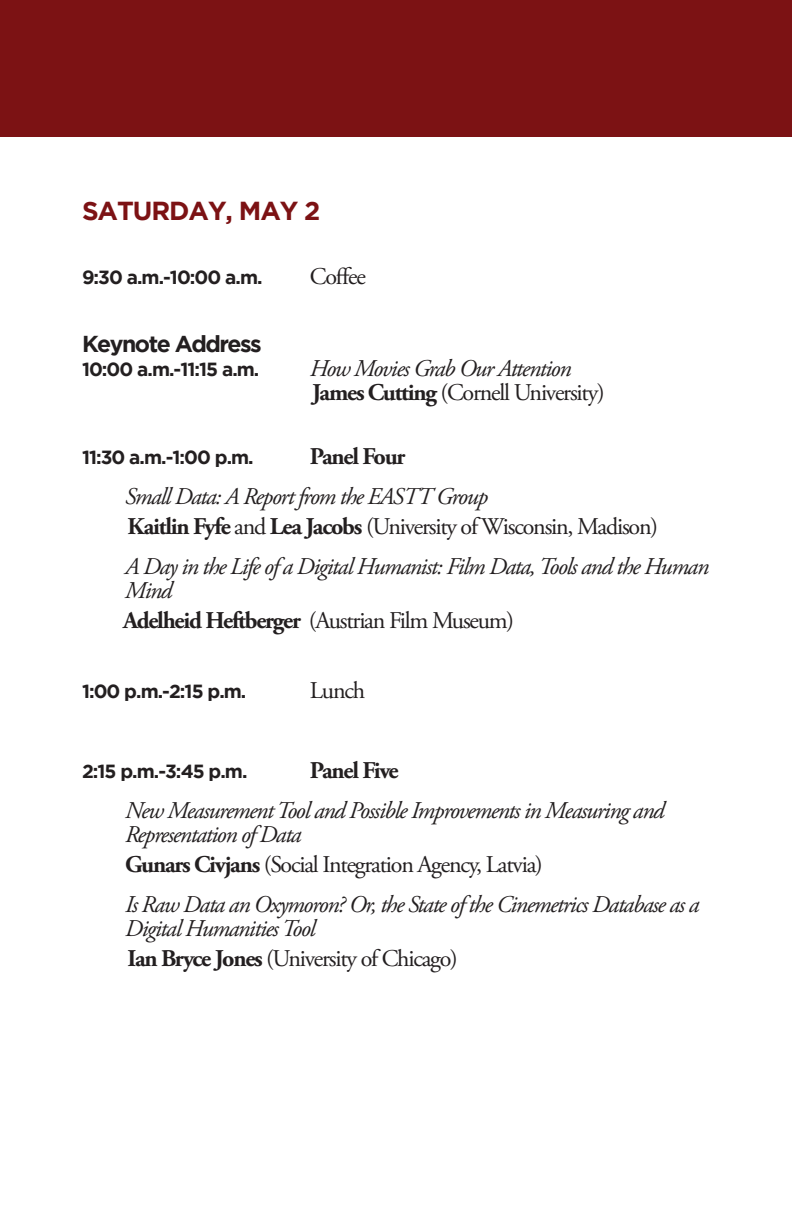
<style>
.page{position:relative;width:792px;height:1224px;background:#fff}
.page>*{position:absolute;margin:0;border:0;box-sizing:border-box;transform-origin:0 0}
.t1{font:700 26px "Gotham";letter-spacing:-.04em;color:#7c1214}
.t2{font:italic 24px "Adobe Garamond Pro";letter-spacing:-.05em;color:#231f20}
.t3{font:24px "Adobe Garamond Pro";letter-spacing:-.05em;color:#231f20}
.t4{font:700 24px "Adobe Garamond Pro";letter-spacing:-.05em;color:#231f20}
.t5{font:700 23px "Gotham";letter-spacing:-.065em;color:#231f20}
.t6{font:700 19px "Gotham";letter-spacing:-.05em;color:#231f20}
.s1{font-weight:700}
</style>
<div class="page">
<div style="left:0;top:0;width:792px;height:136px;background:#7c1214"></div>
<p class="t1" style="left:82px;top:195px;width:240px">SATURDAY, MAY 2</p>
<p class="t6" style="left:82px;top:266px;width:182px">9:30 a.m.-10:00 a.m.</p>
<p class="t3" style="left:310px;top:262px;width:57px">Coffee</p>
<p class="t5" style="left:82px;top:330px;width:181px">Keynote Address</p>
<p class="t6" style="left:82px;top:358px;width:179px">10:00 a.m.-11:15 a.m.</p>
<p class="t2" style="left:310px;top:354px;width:263px">How Movies Grab Our Attention</p>
<p class="t3" style="left:312px;top:378px;width:294px"><span class="s1">James Cutting</span> (Cornell University)</p>
<p class="t6" style="left:82px;top:446px;width:173px">11:30 a.m.-1:00 p.m.</p>
<p class="t4" style="left:310px;top:442px;width:97px">Panel Four</p>
<p class="t2" style="left:125px;top:482px;width:365px">Small Data: A Report from the EASTT Group</p>
<p class="t3" style="left:128px;top:512px;width:532px"><span class="s1">Kaitlin Fyfe</span> and <span class="s1">Lea Jacobs</span> (University of Wisconsin, Madison)</p>
<p class="t2" style="left:125px;top:552px;width:585px">A Day in the Life of a Digital Humanist: Film Data, Tools and the Human</p>
<p class="t2" style="left:125px;top:576px;width:49px">Mind</p>
<p class="t3" style="left:123px;top:606px;width:393px"><span class="s1">Adelheid Heftberger</span> (Austrian Film Museum)</p>
<p class="t6" style="left:82px;top:680px;width:166px">1:00 p.m.-2:15 p.m.</p>
<p class="t3" style="left:310px;top:676px;width:57px">Lunch</p>
<p class="t6" style="left:82px;top:760px;width:167px">2:15 p.m.-3:45 p.m.</p>
<p class="t4" style="left:310px;top:756px;width:90px">Panel Five</p>
<p class="t2" style="left:125px;top:796px;width:541px">New Measurement Tool and Possible Improvements in Measuring and</p>
<p class="t2" style="left:125px;top:820px;width:178px">Representation of Data</p>
<p class="t3" style="left:125px;top:850px;width:419px"><span class="s1">Gunars Civjans</span> (Social Integration Agency, Latvia)</p>
<p class="t2" style="left:125px;top:890px;width:576px">Is Raw Data an Oxymoron? Or, the State of the Cinemetrics Database as a</p>
<p class="t2" style="left:125px;top:914px;width:192px">Digital Humanities Tool</p>
<p class="t3" style="left:128px;top:944px;width:332px"><span class="s1">Ian Bryce Jones</span> (University of Chicago)</p>
</div>
